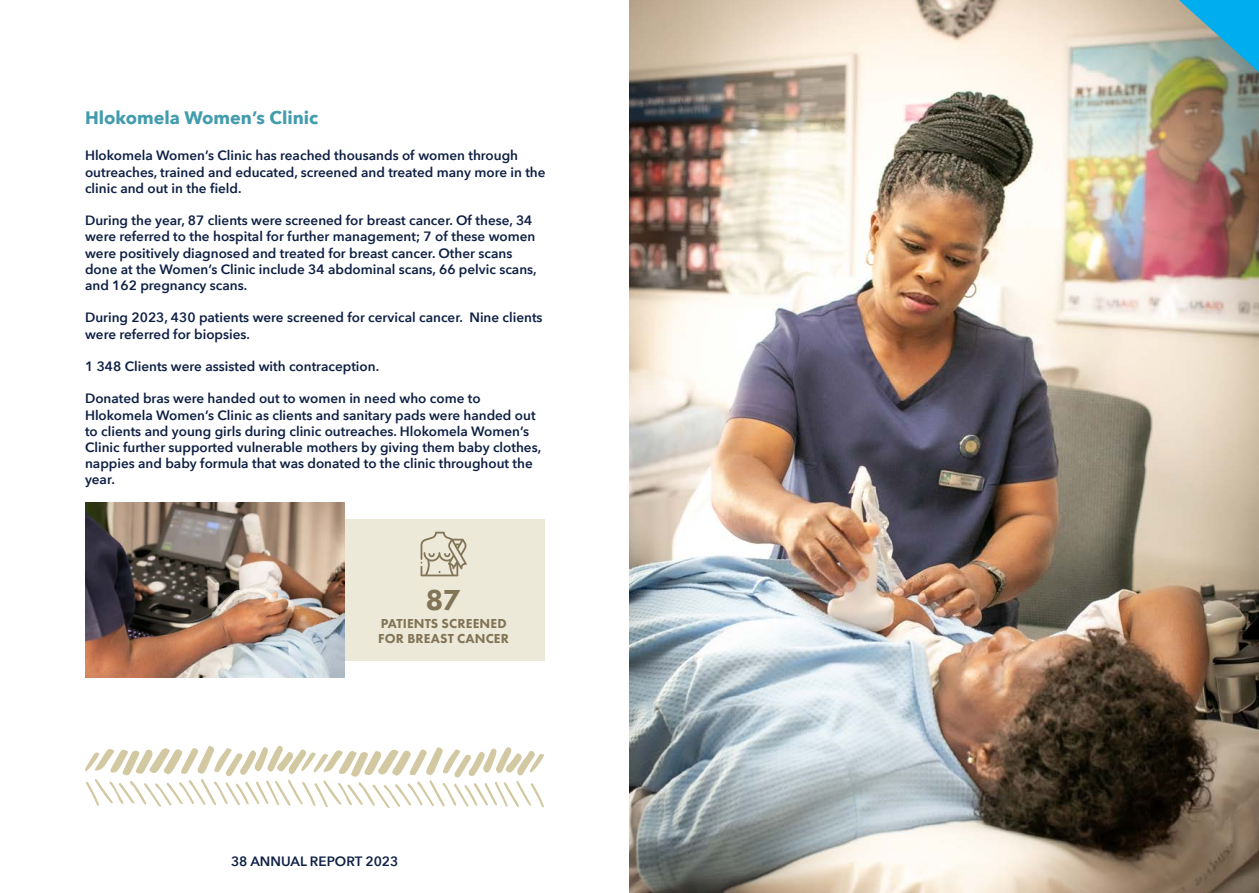
<style>
.page{position:relative;width:1259px;height:893px;background:#fff}
.page>*{position:absolute;margin:0;border:0;box-sizing:border-box;transform-origin:0 0}
.Large_Callout_Text{font:800 30px "Futura PT";color:#827456}
.Body_Copy{font:700 18px "Avenir Next";color:#429cad}
.Body_Copy-2{font:600 13.5px/16.2px "Avenir Next";color:#0f2044}
.Large_Callout_Text-2{font:800 13.5px/15px "Futura PT";letter-spacing:.01em;color:#827456}
</style>
<div class="page">
<div style="left:343px;top:519px;width:201px;height:142px;background:#ede9d9"></div>
<img style="left:85px;top:502px;width:259px;height:176px">
<img style="left:629px;top:0;width:630px;height:893px">
<svg style="left:420px;top:532px;width:47px;height:44px"></svg>
<svg style="left:1178px;top:0;width:81px;height:72px;background:#4ea7ba"></svg>
<svg style="left:85px;top:746px;width:459px;height:62px"></svg>
<p class="Body_Copy" style="left:85px;top:102px;width:235px">Hlokomela Women’s Clinic</p>
<p class="Body_Copy-2" style="left:85px;top:147px;width:462px">Hlokomela Women’s Clinic has reached thousands of women through outreaches, trained and educated, screened and treated many more in the clinic and out in the field.</p>
<p class="Body_Copy-2" style="left:85px;top:212px;width:453px">During the year, 87 clients were screened for breast cancer. Of these, 34 were referred to the hospital for further management; 7 of these women were positively diagnosed and treated for breast cancer. Other scans done at the Women’s Clinic include 34 abdominal scans, 66 pelvic scans, and 162 pregnancy scans.</p>
<p class="Body_Copy-2" style="left:85px;top:309px;width:459px">During 2023, 430 patients were screened for cervical cancer. Nine clients were referred for biopsies.</p>
<p class="Body_Copy-2" style="left:85px;top:358px;width:296px">1 348 Clients were assisted with contraception.</p>
<p class="Body_Copy-2" style="left:85px;top:390px;width:457px">Donated bras were handed out to women in need who come to Hlokomela Women’s Clinic as clients and sanitary pads were handed out to clients and young girls during clinic outreaches. Hlokomela Women’s Clinic further supported vulnerable mothers by giving them baby clothes, nappies and baby formula that was donated to the clinic throughout the year.</p>
<p class="Large_Callout_Text" style="left:425px;top:581px;width:37px">87</p>
<p class="Large_Callout_Text-2" style="left:378px;top:615px;width:132px">PATIENTS SCREENED<br>FOR BREAST CANCER</p>
<p class="Body_Copy-2" style="left:231px;top:853px;width:169px">38 ANNUAL REPORT 2023</p>
</div>
